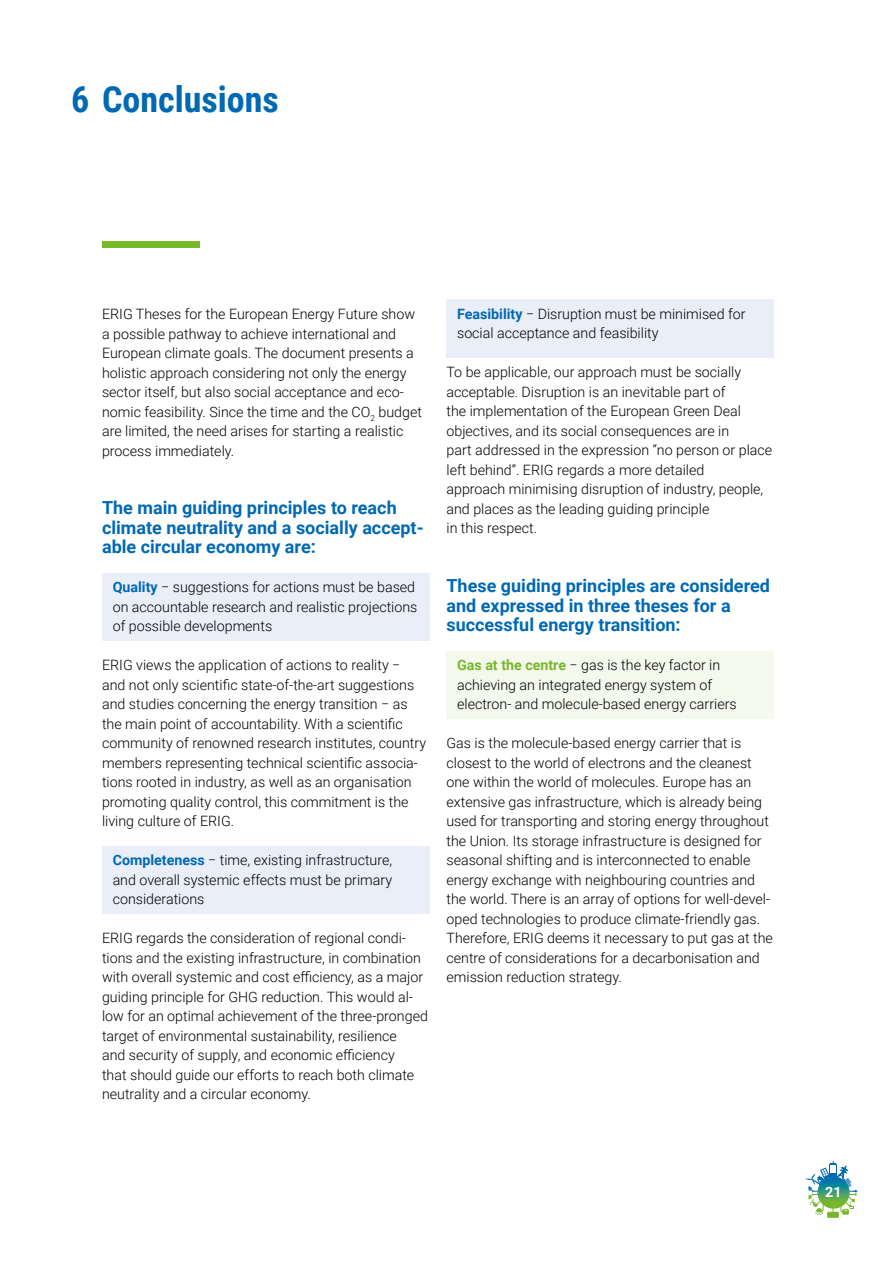
<style>
.page{position:relative;width:893px;height:1263px;background:#fff}
.page>*{position:absolute;margin:0;border:0;box-sizing:border-box;transform-origin:0 0}
.t1{font:700 36px "Roboto Condensed";color:#0069b4}
.t2{font:700 18px/19.5px "Roboto";color:#0069b4}
.t3{font:300 14.25px/19.5px "Roboto";color:#000}
.t4{font:700 14.25px "Roboto";color:#fff}
.s1{font-weight:700;color:#0069b4}
.s2{font-weight:700;color:#76b82a}
</style>
<div class="page">
<svg style="left:805px;top:1161px;width:52px;height:57px"></svg>
<svg style="left:817px;top:1176px;width:33px;height:33px"></svg>
<div style="left:102px;top:573px;width:327px;height:67px;background:#e9eef9"></div>
<div style="left:102px;top:846px;width:327px;height:68px;background:#e9eef9"></div>
<div style="left:446px;top:651px;width:328px;height:67px;background:#f4f8ed"></div>
<div style="left:446px;top:300px;width:328px;height:58px;background:#e9eef9"></div>
<div style="left:102px;top:241px;width:98px;height:7px;background:#76b82a"></div>
<h1 class="t1" style="left:71px;top:74px;width:209px">6 Conclusions</h1>
<p class="t3" style="left:102px;top:304px;width:321px">ERIG Theses for the European Energy Future show a possible pathway to achieve international and European climate goals. The document presents a holistic approach considering not only the energy sector itself, but also social acceptance and eco&shy;nomic feasibility. Since the time and the CO<sub>2</sub> budget are limited, the need arises for starting a realistic process immediately.</p>
<p class="t2" style="left:102px;top:497px;width:323px">The main guiding principles to reach climate neutrality and a socially accept&shy;able circular economy are:</p>
<p class="t3" style="left:113px;top:577px;width:306px"><span class="s1">Quality</span> − suggestions for actions must be based on accountable research and realistic projections of possible developments</p>
<p class="t3" style="left:102px;top:655px;width:326px">ERIG views the application of actions to reality − and not only scientific state-of-the-art suggestions and studies concerning the energy transition − as the main point of accountability. With a scientific community of renowned research institutes, country members representing technical scientific associa&shy;tions rooted in industry, as well as an organisation promoting quality control, this commitment is the living culture of ERIG.</p>
<p class="t3" style="left:113px;top:850px;width:281px;text-align:justify"><span class="s1">Completeness</span> − time, existing infrastructure, and overall systemic effects must be primary considerations</p>
<p class="t3" style="left:102px;top:928px;width:327px">ERIG regards the consideration of regional condi&shy;tions and the existing infrastructure, in combination with overall systemic and cost efficiency, as a major guiding principle for GHG reduction. This would al&shy;low for an optimal achievement of the three-pronged target of environmental sustainability, resilience<br>and security of supply, and economic efficiency<br>that should guide our efforts to reach both climate neutrality and a circular economy.</p>
<p class="t3" style="left:457px;top:304px;width:290px"><span class="s1">Feasibility</span> − Disruption must be minimised for social acceptance and feasibility</p>
<p class="t3" style="left:446px;top:362px;width:327px">To be applicable, our approach must be socially acceptable. Disruption is an inevitable part of<br>the implementation of the European Green Deal objectives, and its social consequences are in<br>part addressed in the expression “no person or place left behind”. ERIG regards a more detailed<br>approach minimising disruption of industry, people, and places as the leading guiding principle<br>in this respect.</p>
<p class="t2" style="left:446px;top:575px;width:325px">These guiding principles are considered and expressed in three theses for a successful energy transition:</p>
<p class="t3" style="left:457px;top:655px;width:281px"><span class="s2">Gas at the centre</span> − gas is the key factor in achieving an integrated energy system of electron- and molecule-based energy carriers</p>
<p class="t3" style="left:446px;top:733px;width:328px">Gas is the molecule-based energy carrier that is closest to the world of electrons and the cleanest one within the world of molecules. Europe has an extensive gas infrastructure, which is already being used for transporting and storing energy throughout the Union. Its storage infrastructure is designed for seasonal shifting and is interconnected to enable energy exchange with neighbouring countries and the world. There is an array of options for well-devel&shy;oped technologies to produce climate-friendly gas.<br>Therefore, ERIG deems it necessary to put gas at the centre of considerations for a decarbonisation and emission reduction strategy.</p>
<p class="t4" style="left:825px;top:1181px;width:18px">21</p>
</div>
